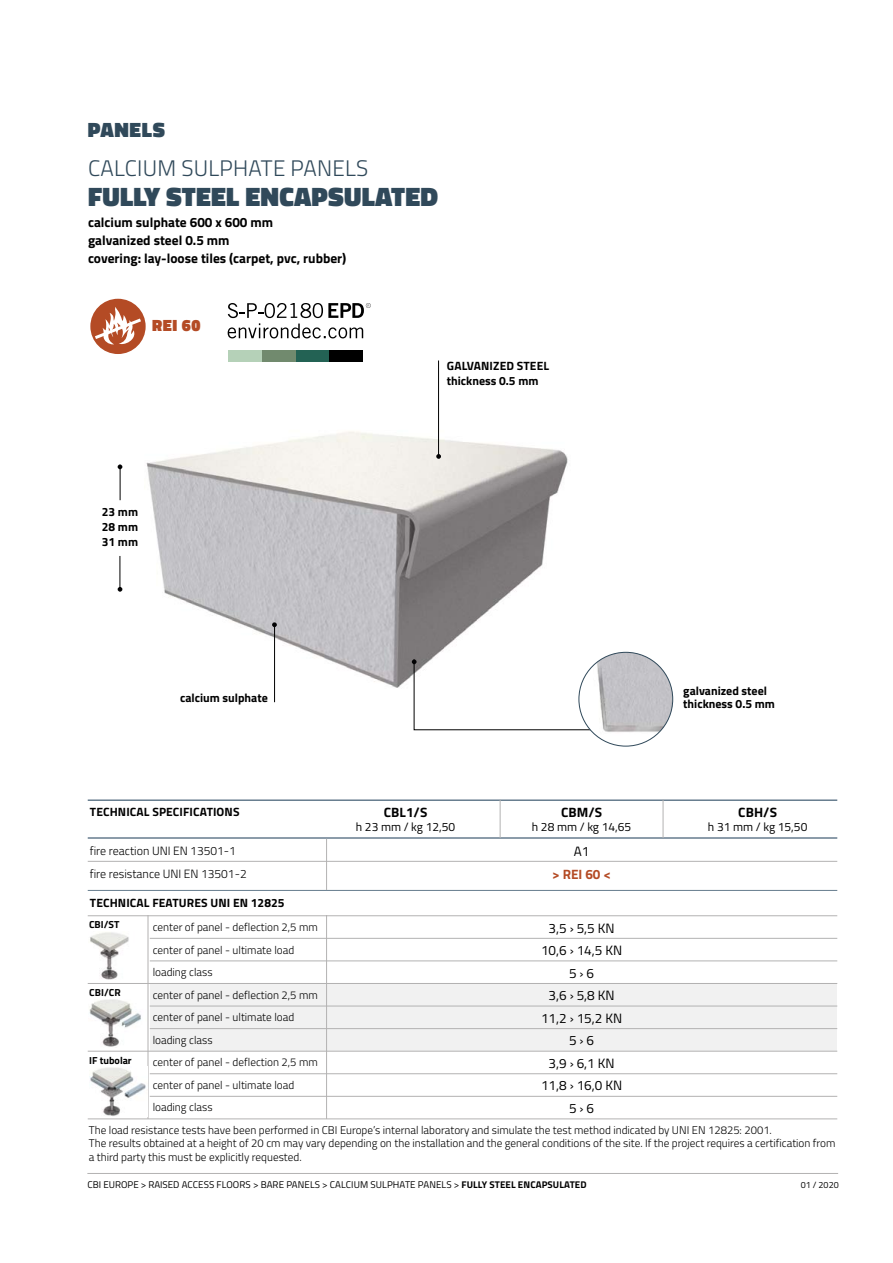
<style>
.page{position:relative;width:893px;height:1263px;background:#fff}
.page>*{position:absolute;margin:0;border:0;box-sizing:border-box;transform-origin:0 0}
.t1{font:900 27px "Titillium";letter-spacing:.01em;color:#30495a}
.t2{font:300 22.5px "Titillium";letter-spacing:.01em;color:#30495a}
.t3{font:900 21px "Titillium";letter-spacing:.03em;color:#30495a}
.t4{font:900 16.5px "Titillium";color:#b44b25}
.t5{font:700 13.5px/18px "Titillium";color:#000}
.t6{font:13.5px/22.5px "Titillium";color:#000;text-align:center}
.t7{font:700 13.5px "Titillium";color:#b44b25}
.t8{font:700 12px/15px "Titillium";color:#000}
.t9{font:300 12px/22.5px "Titillium";color:#000}
.t10{font:12px "Titillium";color:#000}
.t11{font:300 11.25px/22.5px "Titillium";color:#000}
.t12{font:700 10.2px "Titillium";color:#000}
.t13{font:9.75px "Titillium";letter-spacing:.01em;color:#000}
.t14{font:9px "Titillium";color:#000}
.s1{font-weight:700}
</style>
<div class="page">
<hr style="left:87px;top:1173px;width:751px;height:1px;background:#b3b2b2">
<div style="left:150px;top:983px;width:687px;height:68px;background:#f1f1f1"></div>
<hr style="left:150px;top:960px;width:687px;height:1px;background:#b3b2b2">
<hr style="left:88px;top:983px;width:749px;height:1px;background:#b3b2b2">
<hr style="left:150px;top:1028px;width:687px;height:1px;background:#b3b2b2">
<hr style="left:88px;top:1051px;width:749px;height:1px;background:#b3b2b2">
<hr style="left:150px;top:1096px;width:687px;height:1px;background:#b3b2b2">
<hr style="left:88px;top:1118px;width:749px;height:1px;background:#b3b2b2">
<hr style="left:150px;top:938px;width:687px;height:1px;background:#b3b2b2">
<hr style="left:88px;top:915px;width:749px;height:1px;background:#b3b2b2">
<hr style="left:150px;top:1006px;width:687px;height:1px;background:#b3b2b2">
<hr style="left:150px;top:1073px;width:687px;height:1px;background:#b3b2b2">
<hr style="left:148px;top:915px;width:1px;height:204px;background:#b3b2b2">
<hr style="left:326px;top:915px;width:1px;height:204px;background:#b3b2b2">
<hr style="left:88px;top:837px;width:749px;height:2px;background:#667c8e">
<hr style="left:88px;top:890px;width:749px;height:1px;background:#667c8e">
<hr style="left:88px;top:799px;width:749px;height:2px;background:#667c8e">
<hr style="left:88px;top:861px;width:749px;height:1px;background:#b3b2b2">
<hr style="left:326px;top:839px;width:1px;height:51px;background:#b3b2b2">
<hr style="left:500px;top:799px;width:1px;height:39px;background:#b3b2b2">
<hr style="left:663px;top:799px;width:1px;height:39px;background:#b3b2b2">
<img style="left:90px;top:932px;width:39px;height:47px">
<img style="left:89px;top:999px;width:52px;height:48px">
<img style="left:89px;top:1067px;width:57px;height:49px">
<img style="left:146px;top:419px;width:422px;height:280px">
<hr style="left:438px;top:360px;width:1px;height:96px;background:#000">
<svg style="left:436px;top:454px;width:5px;height:5px"></svg>
<svg style="left:412px;top:659px;width:175px;height:71px"></svg>
<hr style="left:120px;top:467px;width:1px;height:33px;background:#000">
<svg style="left:118px;top:464px;width:4px;height:5px"></svg>
<hr style="left:274px;top:625px;width:1px;height:77px;background:#000">
<svg style="left:272px;top:622px;width:5px;height:5px"></svg>
<hr style="left:120px;top:556px;width:1px;height:33px;background:#000">
<svg style="left:118px;top:587px;width:4px;height:5px"></svg>
<div style="left:579px;top:652px;width:94px;height:94px;background:#fff;border-radius:50%"></div>
<img style="left:587px;top:652px;width:86px;height:94px">
<div style="left:90px;top:299px;width:56px;height:55px;background:#b44b25;border-radius:50%"></div>
<svg style="left:92px;top:307px;width:52px;height:37px"></svg>
<div style="left:296px;top:350px;width:33px;height:11px;background:#236254"></div>
<div style="left:262px;top:350px;width:34px;height:11px;background:#718a6e"></div>
<div style="left:228px;top:350px;width:34px;height:11px;background:#b5d1b8"></div>
<div style="left:329px;top:350px;width:34px;height:11px;background:#000"></div>
<svg style="left:228px;top:303px;width:143px;height:35px"></svg>
<h3 class="t3" style="left:88px;top:114px;width:78px">PANELS</h3>
<h2 class="t2" style="left:88px;top:152px;width:282px">CALCIUM SULPHATE PANELS</h2>
<h1 class="t1" style="left:88px;top:177px;width:352px">FULLY STEEL ENCAPSULATED</h1>
<p class="t5" style="left:88px;top:213px;width:260px">calcium sulphate 600 x 600 mm<br>galvanized steel 0.5 mm<br>covering: lay-loose tiles (carpet, pvc, rubber)</p>
<h3 class="t4" style="left:152px;top:313px;width:50px">REI 60</h3>
<p class="t8" style="left:102px;top:504px;width:38px;text-align:justify">23 mm 28 mm 31 mm</p>
<p class="t8" style="left:180px;top:690px;width:89px">calcium sulphate</p>
<p class="t8" style="left:90px;top:804px;width:151px">TECHNICAL SPECIFICATIONS</p>
<p class="t8" style="left:447px;top:357px;width:104px">GALVANIZED STEEL thickness 0.5 mm</p>
<p class="t8" style="left:683px;top:683px;width:93px;line-height:13.5px">galvanized steel thickness 0.5 mm</p>
<p class="t5" style="left:384px;top:803px;width:45px">CBL1/S</p>
<p class="t5" style="left:561px;top:803px;width:43px">CBM/S</p>
<p class="t5" style="left:738px;top:803px;width:40px">CBH/S</p>
<p class="t10" style="left:356px;top:818px;width:101px">h 23 mm / kg 12,50</p>
<p class="t10" style="left:532px;top:818px;width:101px">h 28 mm / kg 14,65</p>
<p class="t10" style="left:708px;top:818px;width:101px">h 31 mm / kg 15,50</p>
<p class="t9" style="left:90px;top:839px;width:158px">fire reaction UNI EN 13501-1 fire resistance UNI EN 13501-2</p>
<p class="t6" style="left:574px;top:840px;width:17px">A1</p>
<p class="t7" style="left:552px;top:864px;width:60px">&gt; REI 60 &lt;</p>
<p class="t8" style="left:90px;top:894px;width:196px">TECHNICAL FEATURES UNI EN 12825</p>
<p class="t12" style="left:89px;top:917px;width:32px">CBI/ST</p>
<p class="t12" style="left:89px;top:984px;width:33px">CBI/CR</p>
<p class="t12" style="left:89px;top:1052px;width:44px">IF tubolar</p>
<p class="t11" style="left:153px;top:915px;width:167px">center of panel - deflection 2,5 mm center of panel - ultimate load loading class<br>center of panel - deflection 2,5 mm center of panel - ultimate load loading class<br>center of panel - deflection 2,5 mm center of panel - ultimate load loading class</p>
<p class="t6" style="left:541px;top:916px;width:83px">3,5 › 5,5 KN<br>10,6 › 14,5 KN<br>5 › 6<br>3,6 › 5,8 KN<br>11,2 › 15,2 KN<br>5 › 6<br>3,9 › 6,1 KN<br>11,8 › 16,0 KN<br>5 › 6</p>
<p class="t11" style="left:89px;top:1122px;width:748px;line-height:13.5px">The load resistance tests have been performed in CBI Europe’s internal laboratory and simulate the test method indicated by UNI EN 12825: 2001.<br>The results obtained at a height of 20 cm may vary depending on the installation and the general conditions of the site. If the project requires a certification from a third party this must be explicitly requested.</p>
<p class="t13" style="left:88px;top:1178px;width:501px">CBI EUROPE &gt; RAISED ACCESS FLOORS &gt; BARE PANELS &gt; CALCIUM SULPHATE PANELS &gt; <span class="s1">FULLY STEEL ENCAPSULATED</span></p>
<p class="t14" style="left:801px;top:1178px;width:39px">01 / 2020</p>
</div>
